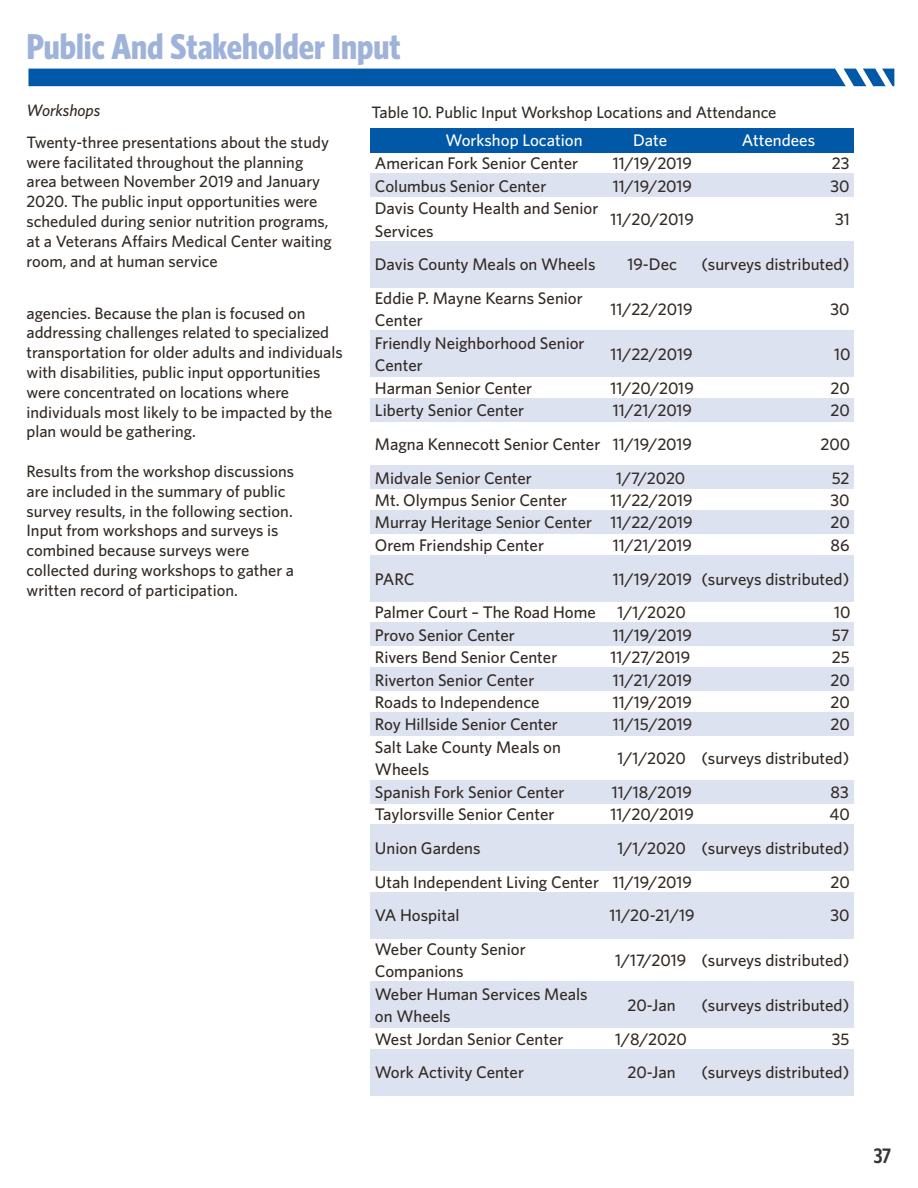
<style>
.page{position:relative;width:918px;height:1188px;background:#fff}
.page>*{position:absolute;margin:0;border:0;box-sizing:border-box;transform-origin:0 0}
.t1{font:700 36px "Whitney Condensed";color:#9fb2d9}
.t2{font:600 21px "Whitney Condensed";color:#373435}
.t3{font:500 16.8px/22.5px "Whitney";color:#322a24}
.t4{font:500 16.8px "Whitney";color:#fff}
.t5{font:500 16.5px/19.8px "Whitney";color:#322a24}
.t6{font:italic 500 16.5px "Whitney";color:#322a24}
</style>
<div class="page">
<div style="left:28px;top:69px;width:866px;height:17px;background:#0058a6"></div>
<div style="left:370px;top:128px;width:484px;height:24px;background:#0058a6"></div>
<div style="left:370px;top:174px;width:484px;height:23px;background:#dde2f1"></div>
<div style="left:370px;top:241px;width:484px;height:46px;background:#dde2f1"></div>
<div style="left:370px;top:331px;width:484px;height:46px;background:#dde2f1"></div>
<div style="left:370px;top:398px;width:484px;height:24px;background:#dde2f1"></div>
<div style="left:370px;top:466px;width:484px;height:23px;background:#dde2f1"></div>
<div style="left:370px;top:510px;width:484px;height:24px;background:#dde2f1"></div>
<div style="left:370px;top:555px;width:484px;height:46px;background:#dde2f1"></div>
<div style="left:370px;top:623px;width:484px;height:23px;background:#dde2f1"></div>
<div style="left:370px;top:668px;width:484px;height:23px;background:#dde2f1"></div>
<div style="left:370px;top:712px;width:484px;height:24px;background:#dde2f1"></div>
<div style="left:370px;top:780px;width:484px;height:23px;background:#dde2f1"></div>
<div style="left:370px;top:825px;width:484px;height:46px;background:#dde2f1"></div>
<div style="left:370px;top:892px;width:484px;height:46px;background:#dde2f1"></div>
<div style="left:370px;top:982px;width:484px;height:46px;background:#dde2f1"></div>
<div style="left:370px;top:1049px;width:484px;height:46px;background:#dde2f1"></div>
<h1 class="t1" style="left:26px;top:30px;width:376px">Public And Stakeholder Input</h1>
<p class="t6" style="left:26px;top:103px;width:75px">Workshops</p>
<p class="t5" style="left:26px;top:133px;width:307px">Twenty-three presentations about the study were facilitated throughout the planning area between November 2019 and January 2020. The public input opportunities were scheduled during senior nutrition programs, at a Veterans Affairs Medical Center waiting room, and at human service</p>
<p class="t5" style="left:26px;top:304px;width:318px">agencies. Because the plan is focused on addressing challenges related to specialized transportation for older adults and individuals with disabilities, public input opportunities were concentrated on locations where individuals most likely to be impacted by the plan would be gathering.</p>
<p class="t5" style="left:26px;top:462px;width:269px">Results from the workshop discussions are included in the summary of public survey results, in the following section.<br>Input from workshops and surveys is combined because surveys were collected during workshops to gather a written record of participation.</p>
<p class="t5" style="left:371px;top:103px;width:406px">Table 10. Public Input Workshop Locations and Attendance</p>
<p class="t4" style="left:446px;top:132px;width:139px">Workshop Location</p>
<p class="t4" style="left:633px;top:132px;width:36px">Date</p>
<p class="t4" style="left:742px;top:132px;width:75px">Attendees</p>
<p class="t3" style="left:375px;top:153px;width:205px">American Fork Senior Center</p>
<p class="t3" style="left:613px;top:153px;width:81px">11/19/2019</p>
<p class="t3" style="left:832px;top:153px;width:19px">23</p>
<p class="t3" style="left:375px;top:175px;width:173px">Columbus Senior Center</p>
<p class="t3" style="left:613px;top:175px;width:81px">11/19/2019</p>
<p class="t3" style="left:831px;top:175px;width:21px">30</p>
<p class="t3" style="left:375px;top:198px;width:225px">Davis County Health and Senior<br>Services</p>
<p class="t3" style="left:611px;top:209px;width:85px">11/20/2019</p>
<p class="t3" style="left:835px;top:209px;width:16px">31</p>
<p class="t3" style="left:375px;top:254px;width:222px">Davis County Meals on Wheels</p>
<p class="t3" style="left:627px;top:254px;width:51px">19-Dec</p>
<p class="t3" style="left:702px;top:254px;width:149px">(surveys distributed)</p>
<p class="t3" style="left:375px;top:288px;width:209px">Eddie P. Mayne Kearns Senior<br>Center</p>
<p class="t3" style="left:611px;top:299px;width:84px">11/22/2019</p>
<p class="t3" style="left:831px;top:299px;width:21px">30</p>
<p class="t3" style="left:375px;top:333px;width:211px">Friendly Neighborhood Senior<br>Center</p>
<p class="t3" style="left:611px;top:344px;width:84px">11/22/2019</p>
<p class="t3" style="left:834px;top:344px;width:18px">10</p>
<p class="t3" style="left:375px;top:377px;width:159px">Harman Senior Center</p>
<p class="t3" style="left:611px;top:377px;width:85px">11/20/2019</p>
<p class="t3" style="left:831px;top:377px;width:21px">20</p>
<p class="t3" style="left:375px;top:400px;width:151px">Liberty Senior Center</p>
<p class="t3" style="left:613px;top:400px;width:81px">11/21/2019</p>
<p class="t3" style="left:831px;top:400px;width:21px">20</p>
<p class="t3" style="left:375px;top:434px;width:319px">Magna Kennecott Senior Center 11/19/2019</p>
<p class="t3" style="left:821px;top:434px;width:31px">200</p>
<p class="t3" style="left:375px;top:467px;width:159px">Midvale Senior Center</p>
<p class="t3" style="left:616px;top:467px;width:71px">1/7/2020</p>
<p class="t3" style="left:832px;top:467px;width:19px">52</p>
<p class="t3" style="left:375px;top:490px;width:194px">Mt. Olympus Senior Center</p>
<p class="t3" style="left:611px;top:490px;width:84px">11/22/2019</p>
<p class="t3" style="left:831px;top:490px;width:21px">30</p>
<p class="t3" style="left:375px;top:512px;width:319px">Murray Heritage Senior Center 11/22/2019</p>
<p class="t3" style="left:831px;top:512px;width:21px">20</p>
<p class="t3" style="left:375px;top:535px;width:171px">Orem Friendship Center</p>
<p class="t3" style="left:613px;top:535px;width:81px">11/21/2019</p>
<p class="t3" style="left:831px;top:535px;width:21px">86</p>
<p class="t3" style="left:375px;top:568px;width:41px">PARC</p>
<p class="t3" style="left:613px;top:568px;width:238px">11/19/2019 (surveys distributed)</p>
<p class="t3" style="left:375px;top:602px;width:222px">Palmer Court – The Road Home</p>
<p class="t3" style="left:617px;top:602px;width:70px">1/1/2020</p>
<p class="t3" style="left:834px;top:602px;width:18px">10</p>
<p class="t3" style="left:375px;top:624px;width:141px">Provo Senior Center</p>
<p class="t3" style="left:613px;top:624px;width:81px">11/19/2019</p>
<p class="t3" style="left:832px;top:624px;width:19px">57</p>
<p class="t3" style="left:375px;top:647px;width:184px">Rivers Bend Senior Center</p>
<p class="t3" style="left:611px;top:647px;width:81px">11/27/2019</p>
<p class="t3" style="left:832px;top:647px;width:19px">25</p>
<p class="t3" style="left:375px;top:669px;width:161px">Riverton Senior Center</p>
<p class="t3" style="left:613px;top:669px;width:81px">11/21/2019</p>
<p class="t3" style="left:831px;top:669px;width:21px">20</p>
<p class="t3" style="left:375px;top:692px;width:166px">Roads to Independence</p>
<p class="t3" style="left:613px;top:692px;width:81px">11/19/2019</p>
<p class="t3" style="left:831px;top:692px;width:21px">20</p>
<p class="t3" style="left:375px;top:714px;width:185px">Roy Hillside Senior Center</p>
<p class="t3" style="left:613px;top:714px;width:81px">11/15/2019</p>
<p class="t3" style="left:831px;top:714px;width:21px">20</p>
<p class="t3" style="left:375px;top:737px;width:188px">Salt Lake County Meals on<br>Wheels</p>
<p class="t3" style="left:617px;top:748px;width:233px">1/1/2020 (surveys distributed)</p>
<p class="t3" style="left:375px;top:781px;width:191px">Spanish Fork Senior Center</p>
<p class="t3" style="left:612px;top:781px;width:82px">11/18/2019</p>
<p class="t3" style="left:831px;top:781px;width:20px">83</p>
<p class="t3" style="left:375px;top:804px;width:181px">Taylorsville Senior Center</p>
<p class="t3" style="left:611px;top:804px;width:85px">11/20/2019</p>
<p class="t3" style="left:830px;top:804px;width:22px">40</p>
<p class="t3" style="left:375px;top:838px;width:107px">Union Gardens</p>
<p class="t3" style="left:375px;top:832px;width:476px;line-height:33.6px;text-indent:242px">1/1/2020 (surveys distributed)<br>Utah Independent Living Center 11/19/2019</p>
<p class="t3" style="left:831px;top:871px;width:21px">20</p>
<p class="t3" style="left:375px;top:905px;width:86px">VA Hospital</p>
<p class="t3" style="left:610px;top:905px;width:87px">11/20-21/19</p>
<p class="t3" style="left:831px;top:905px;width:21px">30</p>
<p class="t3" style="left:375px;top:939px;width:152px">Weber County Senior<br>Companions</p>
<p class="t3" style="left:615px;top:950px;width:236px">1/17/2019 (surveys distributed)</p>
<p class="t3" style="left:375px;top:984px;width:214px">Weber Human Services Meals on Wheels</p>
<p class="t3" style="left:627px;top:995px;width:50px">20-Jan</p>
<p class="t3" style="left:702px;top:995px;width:149px">(surveys distributed)</p>
<p class="t3" style="left:375px;top:1028px;width:190px">West Jordan Senior Center</p>
<p class="t3" style="left:615px;top:1028px;width:73px">1/8/2020</p>
<p class="t3" style="left:832px;top:1028px;width:19px">35</p>
<p class="t3" style="left:375px;top:1062px;width:151px">Work Activity Center</p>
<p class="t3" style="left:627px;top:1062px;width:50px">20-Jan</p>
<p class="t3" style="left:702px;top:1062px;width:149px">(surveys distributed)</p>
<p class="t2" style="left:874px;top:1146px;width:19px">37</p>
</div>
